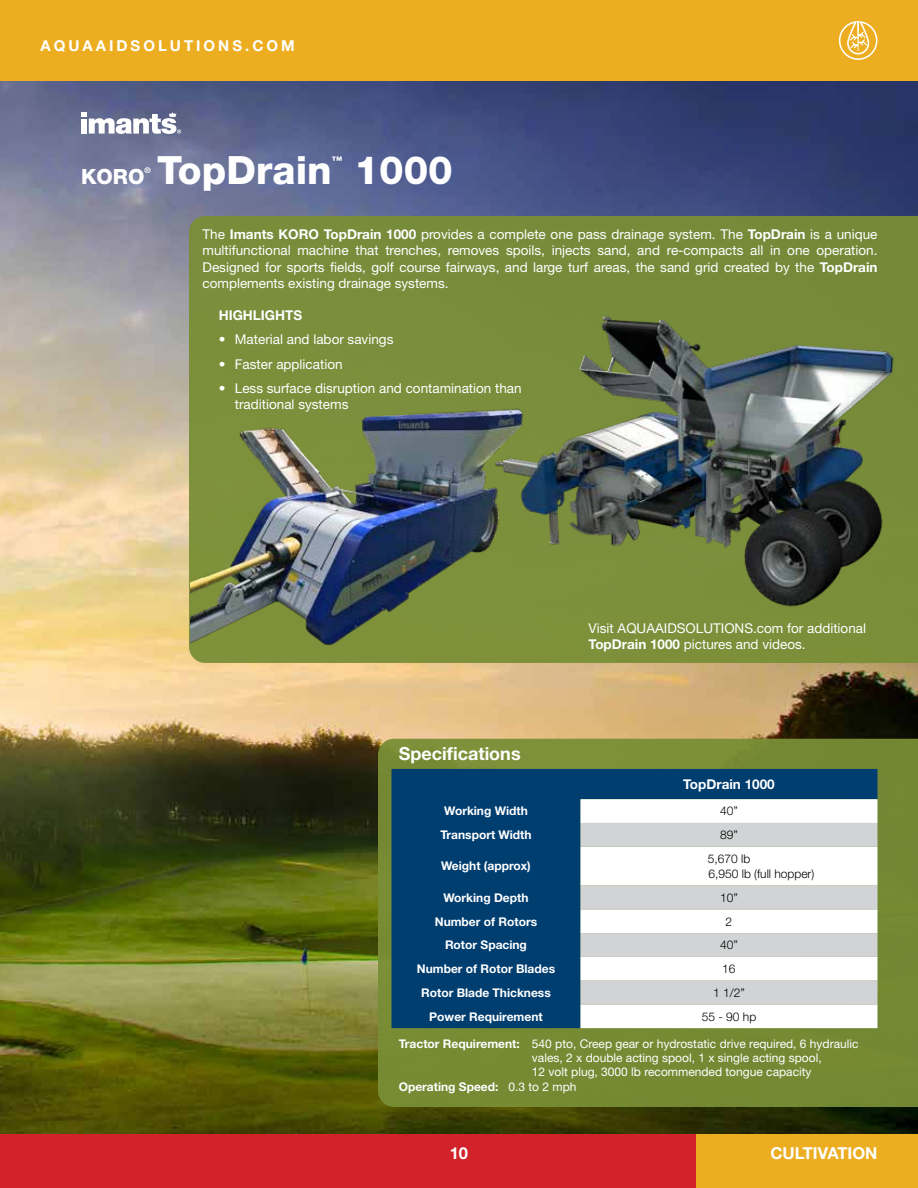
<style>
.page{position:relative;width:918px;height:1188px;background:#fff}
.page>*{position:absolute;margin:0;border:0;box-sizing:border-box;transform-origin:0 0}
.t1{font:800 39px "Helvetica Neue LT Std";color:#fff}
.t2{font:800 21px "Helvetica Neue LT Std";color:#fff}
.t3{font:700 18px "Helvetica Neue LT Std";color:#fff}
.t4{font:700 16.5px "Helvetica Neue LT Std";color:#fff}
.t5{font:700 15px "Helvetica Neue LT Std";letter-spacing:.2em;color:#fff}
.t6{font:13.5px/16.2px "Helvetica Neue LT Std";color:#fff}
.t7{font:700 13.5px "Helvetica Neue LT Std";color:#fff}
.t8{font:12px "Helvetica Neue LT Std";color:#fff}
.t9{font:700 12px "Helvetica Neue LT Std";color:#fff}
.t10{font:300 12px/14.4px "Helvetica Neue LT Std";color:#000}
.t11{font:800 10.5px "Helvetica Neue LT Std";color:#fff}
.t12{font:700 7.8px "Helvetica Neue LT Std";color:#fff}
.s1{font-weight:700}
.s2{font-weight:400}
</style>
<div class="page">
<img style="left:0;top:81px;width:918px;height:1053px">
<svg style="left:81px;top:112px;width:100px;height:22px"></svg>
<div style="left:378px;top:739px;width:540px;height:368px;background:#768933"></div>
<div style="left:189px;top:216px;width:729px;height:447px;background:#798d3a"></div>
<div style="left:392px;top:769px;width:486px;height:259px;background:#003e70"></div>
<svg style="left:580px;top:799px;width:298px;height:229px"></svg>
<svg style="left:580px;top:823px;width:298px;height:181px;fill:#d1d3d4"></svg>
<div style="left:0;top:1134px;width:918px;height:54px;background:#d2232a"></div>
<div style="left:0;top:0;width:918px;height:81px;background:#ecae20"></div>
<div style="left:697px;top:1134px;width:221px;height:54px;background:#ecae20"></div>
<svg style="left:839px;top:21px;width:39px;height:39px"></svg>
<img style="left:190px;top:403px;width:341px;height:257px">
<img style="left:484px;top:308px;width:418px;height:306px">
<p class="t5" style="left:40px;top:37px;width:256px">AQUAAIDSOLUTIONS.COM</p>
<h2 class="t2" style="left:81px;top:164px;width:65px">KORO</h2>
<p class="t12" style="left:144px;top:165px;width:8px">®</p>
<h1 class="t1" style="left:157px;top:147px;width:176px">TopDrain</h1>
<p class="t11" style="left:332px;top:154px;width:12px">™</p>
<h1 class="t1" style="left:355px;top:147px;width:100px">1000</h1>
<p class="t6" style="left:202px;top:226px;width:677px;text-align:justify">The <span class="s1">Imants KORO TopDrain 1000</span> provides a complete one pass drainage system. The <span class="s1">TopDrain</span> is a unique multifunctional machine that trenches, removes spoils, injects sand, and re-compacts all in one operation.<br>Designed for sports fields, golf course fairways, and large turf areas, the sand grid created by the <span class="s1">TopDrain </span>complements existing drainage systems.</p>
<p class="t7" style="left:219px;top:307px;width:85px">HIGHLIGHTS</p>
<p class="t6" style="left:219px;top:331px;width:176px">• Material and labor savings</p>
<p class="t6" style="left:219px;top:356px;width:125px">• Faster application</p>
<p class="t6" style="left:235px;top:380px;width:288px;text-indent:-16px">• Less surface disruption and contamination than traditional systems</p>
<h3 class="t3" style="left:399px;top:743px;width:123px">Specifications</h3>
<p class="t6" style="left:589px;top:620px;width:279px">Visit AQUAAIDSOLUTIONS.com for additional<br><span class="s1">TopDrain 1000</span> pictures and videos.</p>
<p class="t7" style="left:683px;top:776px;width:93px">TopDrain 1000</p>
<p class="t9" style="left:444px;top:804px;width:85px">Working Width</p>
<p class="t10" style="left:720px;top:804px;width:19px">40”</p>
<p class="t9" style="left:440px;top:827px;width:93px">Transport Width</p>
<p class="t10" style="left:720px;top:827px;width:19px">89”</p>
<p class="t9" style="left:441px;top:859px;width:91px">Weight (approx)</p>
<p class="t10" style="left:708px;top:852px;width:108px">5,670 lb<br>6,950 lb (full hopper)</p>
<p class="t9" style="left:443px;top:890px;width:87px">Working Depth</p>
<p class="t10" style="left:720px;top:890px;width:19px">10”</p>
<p class="t9" style="left:435px;top:914px;width:104px">Number of Rotors</p>
<p class="t10" style="left:726px;top:914px;width:8px">2</p>
<p class="t9" style="left:445px;top:938px;width:83px">Rotor Spacing</p>
<p class="t10" style="left:720px;top:938px;width:19px">40”</p>
<p class="t9" style="left:417px;top:961px;width:140px">Number of Rotor Blades</p>
<p class="t10" style="left:722px;top:961px;width:15px">16</p>
<p class="t9" style="left:421px;top:985px;width:131px">Rotor Blade Thickness</p>
<p class="t10" style="left:713px;top:985px;width:33px">1 1/2”</p>
<p class="t9" style="left:429px;top:1009px;width:115px">Power Requirement</p>
<p class="t10" style="left:702px;top:1009px;width:56px">55 - 90 hp</p>
<p class="t8" style="left:399px;top:1036px;width:461px"><span class="s1">Tractor Requirement:</span> 540 pto, Creep gear or hydrostatic drive required, 6 hydraulic</p>
<p class="t8" style="left:532px;top:1051px;width:291px">vales, 2 x double acting spool, 1 x single acting spool,</p>
<p class="t8" style="left:532px;top:1065px;width:281px">12 volt plug, 3000 lb recommended tongue capacity</p>
<p class="t9" style="left:399px;top:1079px;width:179px">Operating Speed: <span class="s2">0.3 to 2 mph</span></p>
<p class="t4" style="left:450px;top:1143px;width:20px">10</p>
<p class="t4" style="left:770px;top:1143px;width:109px">CULTIVATION</p>
</div>
